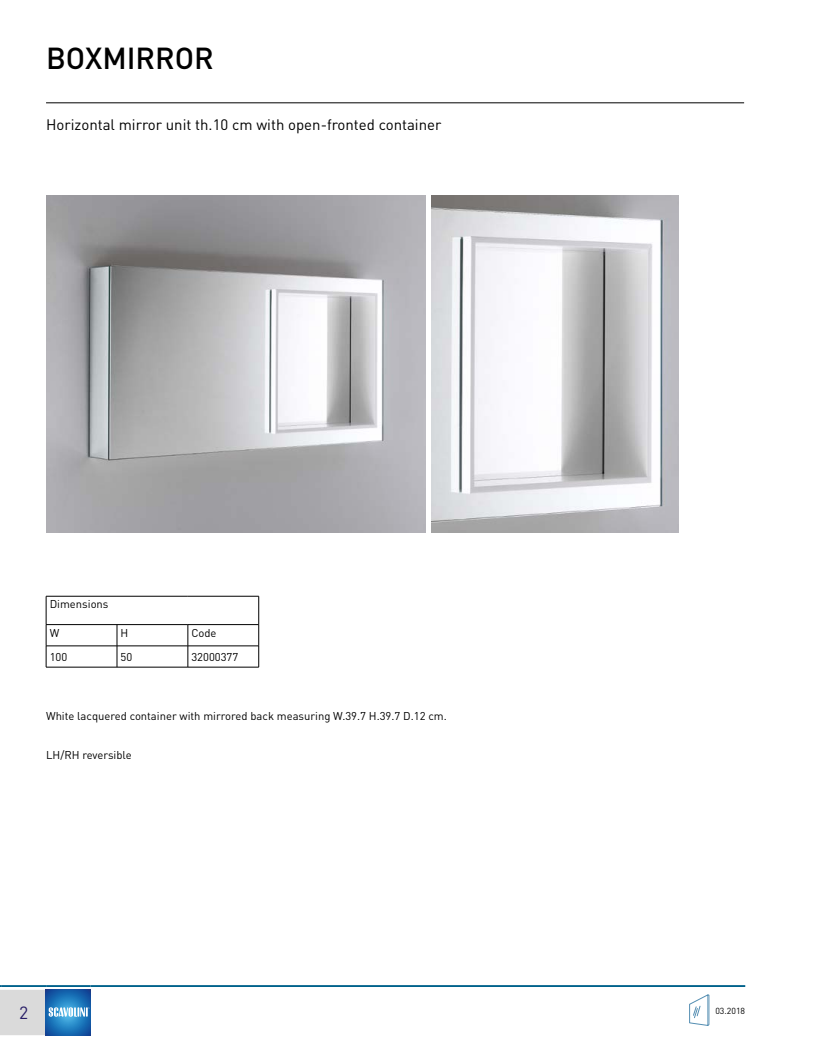
<style>
.page{position:relative;width:815px;height:1053px;background:#fff}
.page>*{position:absolute;margin:0;border:0;box-sizing:border-box;transform-origin:0 0}
.t1{font:500 30px "DIN Pro";color:#000}
.t2{font:17.5px "DIN Pro";color:#281d67}
.t3{font:15px "DIN Pro";color:#000}
.t4{font:11.25px "DIN Pro";color:#000}
.t5{font:8.75px "DIN Pro";color:#000}
</style>
<div class="page">
<svg style="left:0;top:985px;width:745px;height:50px"></svg>
<hr style="left:46px;top:103px;width:698px;height:1px;background:#000">
<hr style="left:46px;top:596px;width:71px;height:1px;background:#000">
<hr style="left:117px;top:596px;width:71px;height:1px;background:#000">
<hr style="left:188px;top:596px;width:71px;height:1px;background:#000">
<hr style="left:46px;top:624px;width:71px;height:1px;background:#000">
<hr style="left:117px;top:624px;width:71px;height:1px;background:#000">
<hr style="left:188px;top:624px;width:71px;height:1px;background:#000">
<hr style="left:46px;top:645px;width:71px;height:1px;background:#000">
<svg style="left:46px;top:596px;width:1px;height:71px"></svg>
<hr style="left:117px;top:645px;width:71px;height:1px;background:#000">
<svg style="left:117px;top:624px;width:1px;height:43px"></svg>
<hr style="left:188px;top:645px;width:71px;height:1px;background:#000">
<svg style="left:188px;top:624px;width:1px;height:43px"></svg>
<svg style="left:259px;top:596px;width:1px;height:71px"></svg>
<hr style="left:46px;top:667px;width:71px;height:1px;background:#000">
<hr style="left:117px;top:667px;width:71px;height:1px;background:#000">
<hr style="left:188px;top:667px;width:71px;height:1px;background:#000">
<img style="left:46px;top:195px;width:379px;height:337px">
<img style="left:432px;top:195px;width:247px;height:337px">
<h1 class="t1" style="left:46px;top:38px;width:169px">BOXMIRROR</h1>
<h3 class="t3" style="left:46px;top:115px;width:397px">Horizontal mirror unit th.10 cm with open-fronted container</h3>
<p class="t4" style="left:50px;top:596px;width:60px">Dimensions</p>
<p class="t4" style="left:50px;top:625px;width:11px">W</p>
<p class="t4" style="left:121px;top:625px;width:9px">H</p>
<p class="t4" style="left:191px;top:625px;width:27px">Code</p>
<p class="t4" style="left:50px;top:649px;width:19px">100</p>
<p class="t4" style="left:121px;top:649px;width:13px">50</p>
<p class="t4" style="left:191px;top:649px;width:48px">32000377</p>
<p class="t4" style="left:46px;top:708px;width:402px">White lacquered container with mirrored back measuring W.39.7 H.39.7 D.12 cm.</p>
<p class="t4" style="left:46px;top:747px;width:87px">LH/RH reversible</p>
<h2 class="t2" style="left:19px;top:1000px;width:11px">2</h2>
<p class="t5" style="left:715px;top:1004px;width:31px">03.2018</p>
</div>
